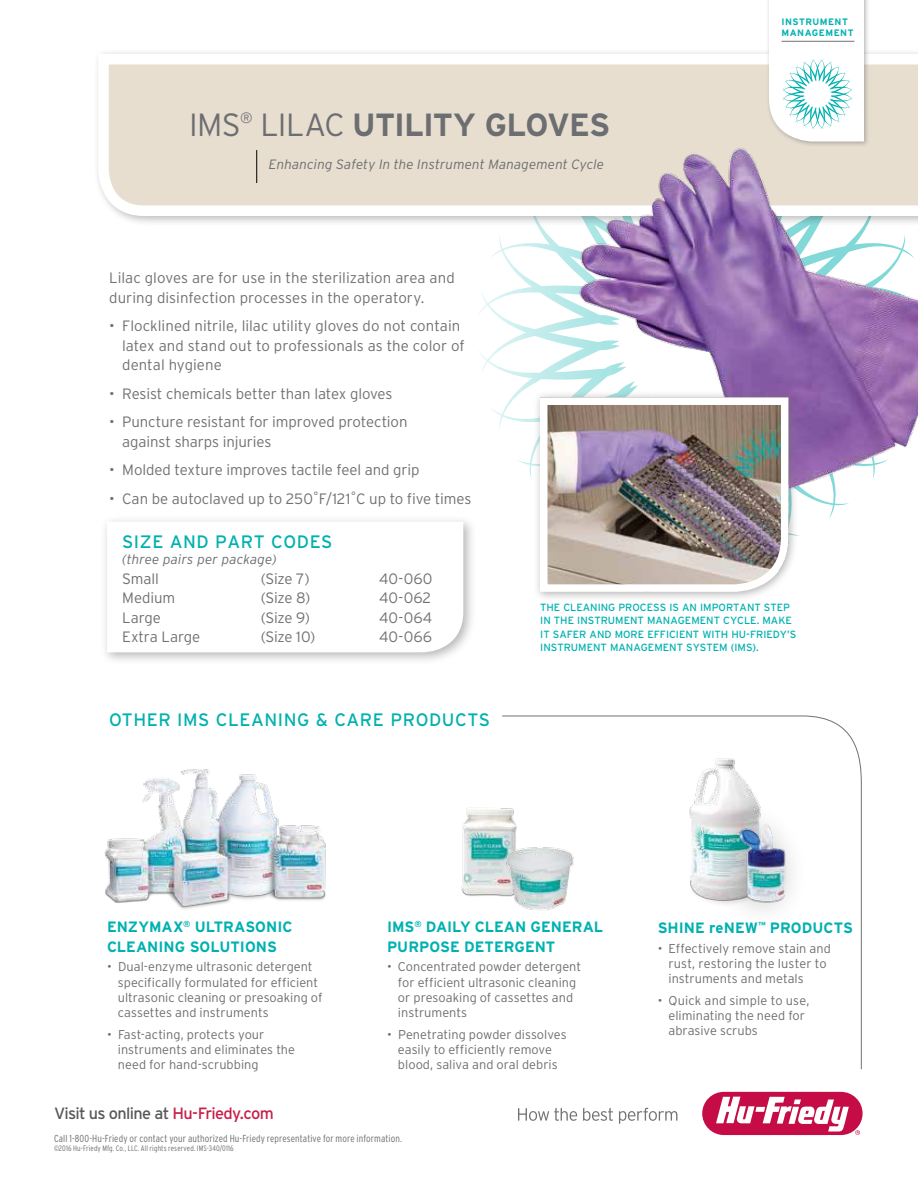
<style>
.page{position:relative;width:918px;height:1188px;background:#fff}
.page>*{position:absolute;margin:0;border:0;box-sizing:border-box;transform-origin:0 0}
.t1{font:700 32.1px "Interstate";letter-spacing:-.03em;color:#6d6e71}
.t2{font:18px "Interstate";letter-spacing:.03em;color:#00b1b0}
.t3{font:16.35px "Interstate";letter-spacing:-.04em;color:#58595b}
.t4{font:300 15px/19.5px "Interstate";letter-spacing:-.005em;color:#717073}
.t5{font:700 15px/19.5px "Interstate";color:#00b1b0}
.t6{font:italic 300 13.5px "Interstate";letter-spacing:.005em;color:#6d6e71}
.t7{font:300 12.75px/15.3px "Interstate";color:#6d6e71}
.t8{font:10.5px/13.5px "Interstate";color:#00b1b0}
.t9{font:300 condensed 10.2px "Interstate";letter-spacing:.01em;color:#6d6e71}
.t10{font:700 9.3px/11.2px "Interstate";letter-spacing:.05em;color:#00b1b0}
.t11{font:300 condensed 7.8px "Interstate";letter-spacing:.015em;color:#6d6e71}
.s1{font-weight:300}
.s2{color:#c61f49}
</style>
<div class="page">
<img style="left:104px;top:769px;width:222px;height:140px">
<svg style="left:97px;top:52px;width:381px;height:169px"></svg>
<svg style="left:478px;top:0;width:440px;height:536px"></svg>
<img style="left:563px;top:143px;width:355px;height:381px">
<hr style="left:256px;top:150px;width:1px;height:33px;background:#000">
<div style="left:702px;top:1092px;width:161px;height:43px;background:#c60c46;border-radius:22px"></div>
<svg style="left:716px;top:1097px;width:133px;height:35px"></svg>
<svg style="left:855px;top:1130px;width:5px;height:5px"></svg>
<svg style="left:518px;top:1108px;width:59px;height:13px"></svg>
<svg style="left:583px;top:1108px;width:30px;height:13px"></svg>
<svg style="left:619px;top:1108px;width:58px;height:16px"></svg>
<div style="left:100px;top:515px;width:376px;height:150px;background:#717073;opacity:.5"></div>
<svg style="left:102px;top:516px;width:367px;height:142px"></svg>
<div style="left:533px;top:391px;width:265px;height:211px;background:#717073;opacity:.5"></div>
<img style="left:536px;top:394px;width:256px;height:202px">
<img style="left:461px;top:808px;width:40px;height:88px">
<svg style="left:501px;top:715px;width:361px;height:355px"></svg>
<h1 class="t1" style="left:189px;top:105px;width:423px"><span class="s1">IMS</span><sup>®</sup> <span class="s1">LILAC</span> UTILITY GLOVES</h1>
<p class="t6" style="left:269px;top:156px;width:337px">Enhancing Safety In the Instrument Management Cycle</p>
<p class="t10" style="left:782px;top:16px;width:74px">INSTRUMENT<br>MANAGEMENT</p>
<p class="t4" style="left:109px;top:268px;width:347px">Lilac gloves are for use in the sterilization area and during disinfection processes in the operatory.</p>
<p class="t4" style="left:122px;top:316px;width:344px;text-indent:-13px">• Flocklined nitrile, lilac utility gloves do not contain latex and stand out to professionals as the color of dental hygiene</p>
<p class="t4" style="left:109px;top:383px;width:285px">• Resist chemicals better than latex gloves</p>
<p class="t4" style="left:122px;top:412px;width:287px;text-indent:-13px">• Puncture resistant for improved protection against sharps injuries</p>
<p class="t4" style="left:109px;top:460px;width:312px">• Molded texture improves tactile feel and grip</p>
<p class="t4" style="left:109px;top:488px;width:364px">• Can be autoclaved up to 250˚F/121˚C up to five times</p>
<h2 class="t2" style="left:122px;top:531px;width:212px">SIZE AND PART CODES</h2>
<p class="t6" style="left:122px;top:551px;width:156px">(three pairs per package)</p>
<p class="t4" style="left:122px;top:569px;width:38px">Small</p>
<p class="t4" style="left:261px;top:569px;width:51px">(Size 7)</p>
<p class="t4" style="left:379px;top:569px;width:55px">40-060</p>
<p class="t4" style="left:122px;top:588px;width:55px">Medium</p>
<p class="t4" style="left:261px;top:588px;width:51px">(Size 8)</p>
<p class="t4" style="left:379px;top:588px;width:53px">40-062</p>
<p class="t4" style="left:122px;top:608px;width:40px">Large</p>
<p class="t4" style="left:261px;top:608px;width:51px">(Size 9)</p>
<p class="t4" style="left:379px;top:608px;width:55px">40-064</p>
<p class="t4" style="left:122px;top:627px;width:80px">Extra Large</p>
<p class="t4" style="left:261px;top:627px;width:56px">(Size 10)</p>
<p class="t4" style="left:379px;top:627px;width:54px">40-066</p>
<h2 class="t2" style="left:109px;top:709px;width:382px">OTHER IMS CLEANING &amp; CARE PRODUCTS</h2>
<p class="t8" style="left:540px;top:601px;width:258px">THE CLEANING PROCESS IS AN IMPORTANT STEP IN THE INSTRUMENT MANAGEMENT CYCLE. MAKE IT SAFER AND MORE EFFICIENT WITH HU-FRIEDY’S INSTRUMENT MANAGEMENT SYSTEM (IMS).</p>
<p class="t5" style="left:107px;top:917px;width:187px">ENZYMAX<sup>®</sup> ULTRASONIC<br>CLEANING SOLUTIONS</p>
<p class="t7" style="left:118px;top:959px;width:206px;text-indent:-11px">• Dual-enzyme ultrasonic detergent specifically formulated for efficient ultrasonic cleaning or presoaking of cassettes and instruments</p>
<p class="t7" style="left:118px;top:1026px;width:179px;text-indent:-11px">• Fast-acting, protects your instruments and eliminates the need for hand-scrubbing</p>
<p class="t5" style="left:387px;top:917px;width:218px">IMS<sup>®</sup> DAILY CLEAN GENERAL<br>PURPOSE DETERGENT</p>
<p class="t7" style="left:398px;top:959px;width:185px;text-indent:-11px">• Concentrated powder detergent for efficient ultrasonic cleaning or presoaking of cassettes and instruments</p>
<p class="t7" style="left:387px;top:1026px;width:181px;text-align:center">• Penetrating powder dissolves easily to efficiently remove blood, saliva and oral debris</p>
<p class="t3" style="left:54px;top:1103px;width:221px">Visit us online at <span class="s2">Hu-Friedy.com</span></p>
<p class="t9" style="left:54px;top:1132px;width:349px">Call 1-800-Hu-Friedy or contact your authorized Hu-Friedy representative for more information.</p>
<p class="t11" style="left:54px;top:1144px;width:181px">©2016 Hu-Friedy Mfg. Co., LLC. All rights reserved. IMS-340/0116</p>
<p class="t5" style="left:658px;top:918px;width:197px">SHINE reNEW<sup>™</sup> PRODUCTS</p>
<p class="t7" style="left:669px;top:941px;width:164px;text-indent:-11px">• Effectively remove stain and rust, restoring the luster to instruments and metals</p>
<p class="t7" style="left:669px;top:992px;width:142px;text-indent:-11px">• Quick and simple to use, eliminating the need for abrasive scrubs</p>
</div>
